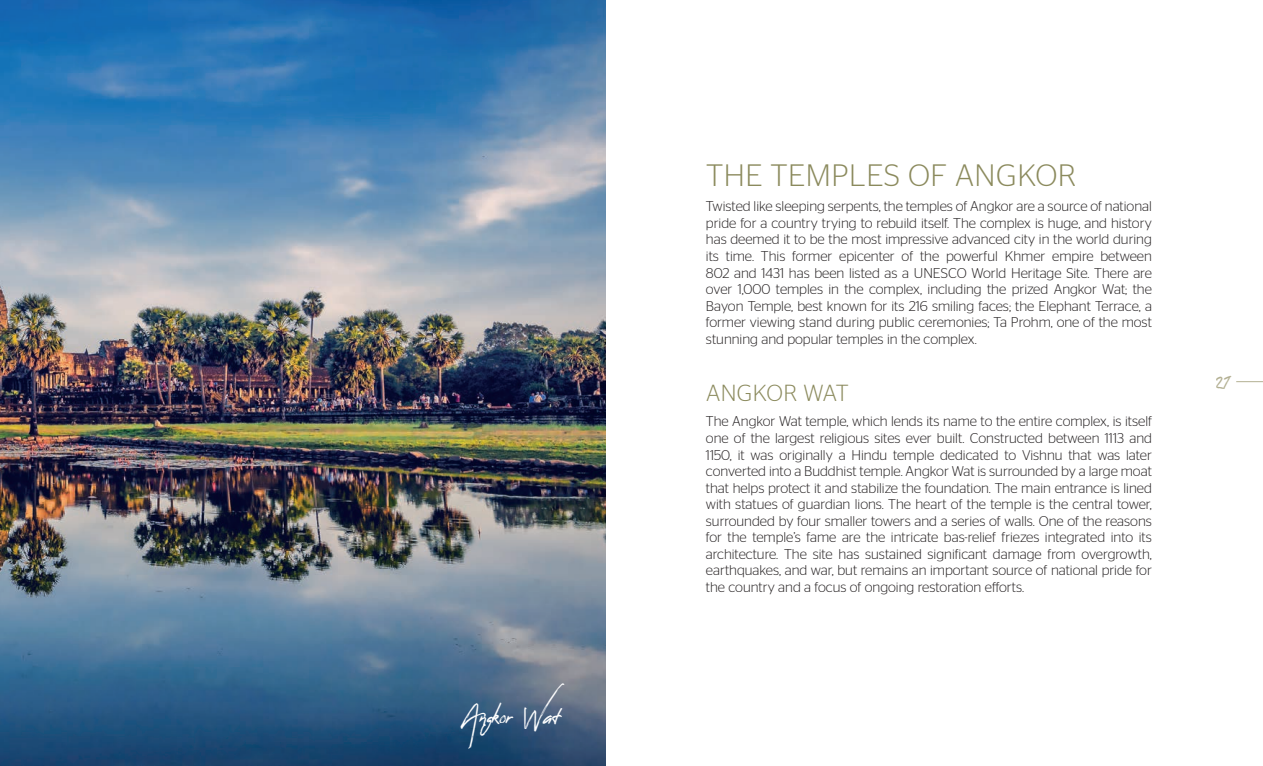
<style>
.page{position:relative;width:1263px;height:766px;background:#fff}
.page>*{position:absolute;margin:0;border:0;box-sizing:border-box;transform-origin:0 0}
.t1{font:300 30.9px "Stag Sans";letter-spacing:.02em;color:#8b8a5d}
.t2{font:300 23.25px "Stag Sans";letter-spacing:.02em;color:#8b8a5d}
.t3{font:18.45px "Reey";color:#fff}
.t4{font:16.5px "Reey";color:#b3b093}
.t5{font:300 14.1px/16.5px "Stag Sans";color:#231f20;text-align:justify}
</style>
<div class="page">
<svg style="left:1236px;top:381px;width:27px;height:1px"></svg>
<img style="left:0;top:0;width:606px;height:765px">
<h3 class="t3" style="left:461px;top:706px;width:105px">Angkor Wat</h3>
<h1 class="t1" style="left:706px;top:159px;width:372px">THE TEMPLES OF ANGKOR</h1>
<p class="t5" style="left:706px;top:198px;width:448px">Twisted like sleeping serpents, the temples of Angkor are a source of national pride for a country trying to rebuild itself. The complex is huge, and history has deemed it to be the most impressive advanced city in the world during its time. This former epicenter of the powerful Khmer empire between 802 and 1431 has been listed as a UNESCO World Heritage Site. There are over 1,000 temples in the complex, including the prized Angkor Wat; the Bayon Temple, best known for its 216 smiling faces; the Elephant Terrace, a former viewing stand during public ceremonies; Ta Prohm, one of the most stunning and popular temples in the complex.</p>
<h2 class="t2" style="left:706px;top:380px;width:144px">ANGKOR WAT</h2>
<p class="t5" style="left:706px;top:413px;width:448px">The Angkor Wat temple, which lends its name to the entire complex, is itself one of the largest religious sites ever built. Constructed between 1113 and 1150, it was originally a Hindu temple dedicated to Vishnu that was later converted into a Buddhist temple. Angkor Wat is surrounded by a large moat that helps protect it and stabilize the foundation. The main entrance is lined with statues of guardian lions. The heart of the temple is the central tower, surrounded by four smaller towers and a series of walls. One of the reasons for the temple’s fame are the intricate bas-relief friezes integrated into its architecture. The site has sustained significant damage from overgrowth, earthquakes, and war, but remains an important source of national pride for the country and a focus of ongoing restoration efforts.</p>
<p class="t4" style="left:1216px;top:373px;width:19px">21</p>
</div>
